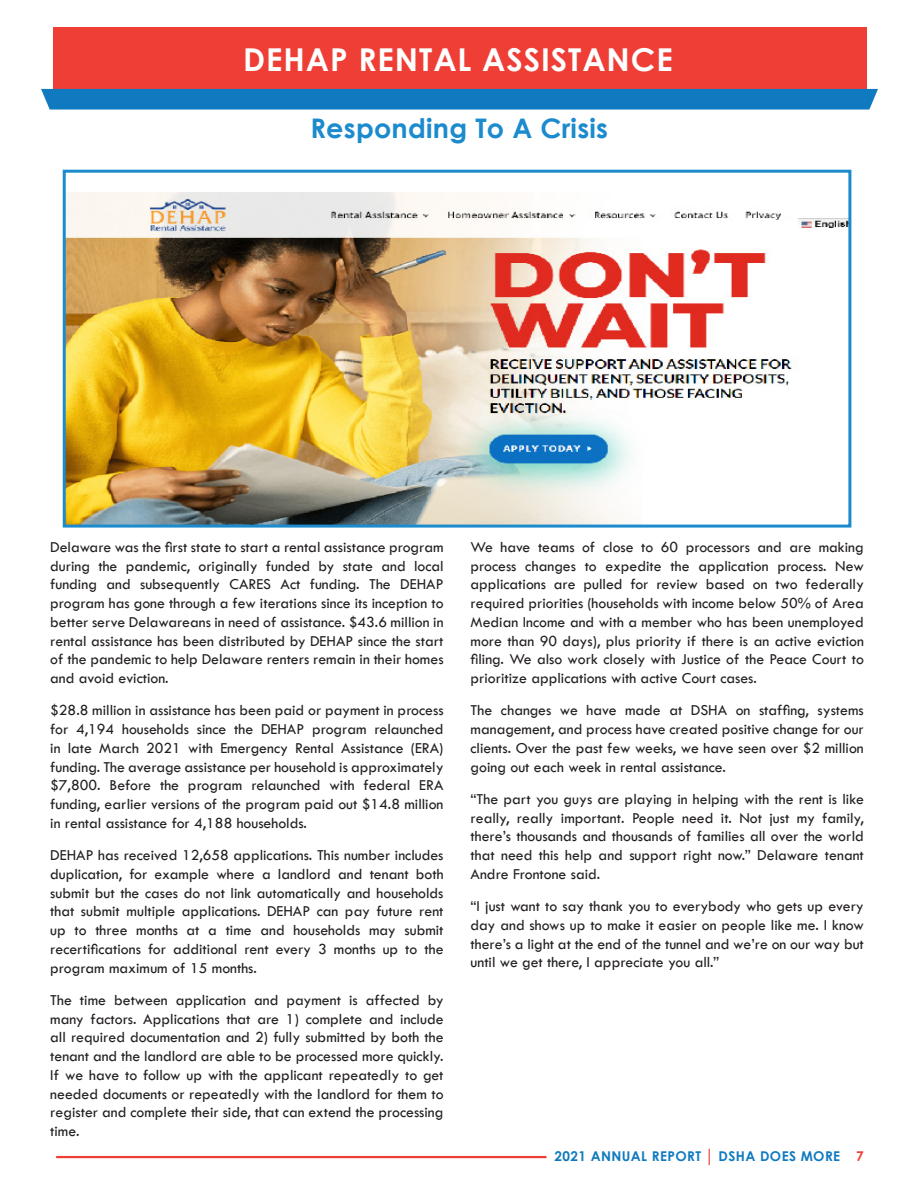
<style>
.page{position:relative;width:918px;height:1188px;background:#fff}
.page>*{position:absolute;margin:0;border:0;box-sizing:border-box;transform-origin:0 0}
.t1{font:700 31.5px "Century Gothic";letter-spacing:.03em;color:#fff}
.Sub_head_blue{font:700 27px "Century Gothic";letter-spacing:.01em;color:#1b8bcd}
.Body_Text{font:15.75px/18.8px "Tw Cen";color:#231f20;text-align:justify}
.t2{font:700 13.5px "Century Gothic";letter-spacing:.03em;color:#107ac0}
.s1{color:#ee3e35}
</style>
<div class="page">
<div style="left:53px;top:27px;width:813px;height:72px;background:#ee3e35"></div>
<div style="left:41px;top:89px;width:837px;height:21px;background:#107ac0"></div>
<hr style="left:56px;top:1156px;width:490px;height:2px;background:#ee3e35">
<img style="left:67px;top:193px;width:780px;height:331px">
<div style="left:63px;top:170px;width:788px;height:358px;border:3px solid #1b8bcd"></div>
<p class="t1" style="left:243px;top:35px;width:431px">DEHAP RENTAL ASSISTANCE</p>
<p class="Sub_head_blue" style="left:310px;top:108px;width:299px">Responding To A Crisis</p>
<p class="Body_Text" style="left:50px;top:538px;width:395px">Delaware was the first state to start a rental assistance program during the pandemic, originally funded by state and local funding and subsequently CARES Act funding. The DEHAP program has gone through a few iterations since its inception to better serve Delawareans in need of assistance. $43.6 million in rental assistance has been distributed by DEHAP since the start of the pandemic to help Delaware renters remain in their homes and avoid eviction.</p>
<p class="Body_Text" style="left:50px;top:701px;width:395px">$28.8 million in assistance has been paid or payment in process for 4,194 households since the DEHAP program relaunched in late March 2021 with Emergency Rental Assistance (ERA) funding. The average assistance per household is approximately $7,800. Before the program relaunched with federal ERA funding, earlier versions of the program paid out $14.8 million in rental assistance for 4,188 households.</p>
<p class="Body_Text" style="left:50px;top:846px;width:395px">DEHAP has received 12,658 applications. This number includes duplication, for example where a landlord and tenant both submit but the cases do not link automatically and households that submit multiple applications. DEHAP can pay future rent up to three months at a time and households may submit recertifications for additional rent every 3 months up to the program maximum of 15 months.</p>
<p class="Body_Text" style="left:50px;top:991px;width:395px">The time between application and payment is affected by many factors. Applications that are 1) complete and include all required documentation and 2) fully submitted by both the tenant and the landlord are able to be processed more quickly.<br>If we have to follow up with the applicant repeatedly to get needed documents or repeatedly with the landlord for them to register and complete their side, that can extend the processing time.</p>
<p class="Body_Text" style="left:471px;top:538px;width:395px">We have teams of close to 60 processors and are making process changes to expedite the application process. New applications are pulled for review based on two federally required priorities (households with income below 50% of Area Median Income and with a member who has been unemployed more than 90 days), plus priority if there is an active eviction filing. We also work closely with Justice of the Peace Court to prioritize applications with active Court cases.</p>
<p class="Body_Text" style="left:471px;top:701px;width:395px">The changes we have made at DSHA on staffing, systems management, and process have created positive change for our clients. Over the past few weeks, we have seen over $2 million going out each week in rental assistance.</p>
<p class="Body_Text" style="left:471px;top:790px;width:395px">“The part you guys are playing in helping with the rent is like really, really important. People need it. Not just my family, there’s thousands and thousands of families all over the world that need this help and support right now.” Delaware tenant Andre Frontone said.</p>
<p class="Body_Text" style="left:471px;top:897px;width:395px">“I just want to say thank you to everybody who gets up every day and shows up to make it easier on people like me. I know there’s a light at the end of the tunnel and we’re on our way but until we get there, I appreciate you all.”</p>
<p class="t2" style="left:555px;top:1146px;width:311px">2021 ANNUAL REPORT <span class="s1">│</span> DSHA DOES MORE <span class="s1">7</span></p>
</div>
